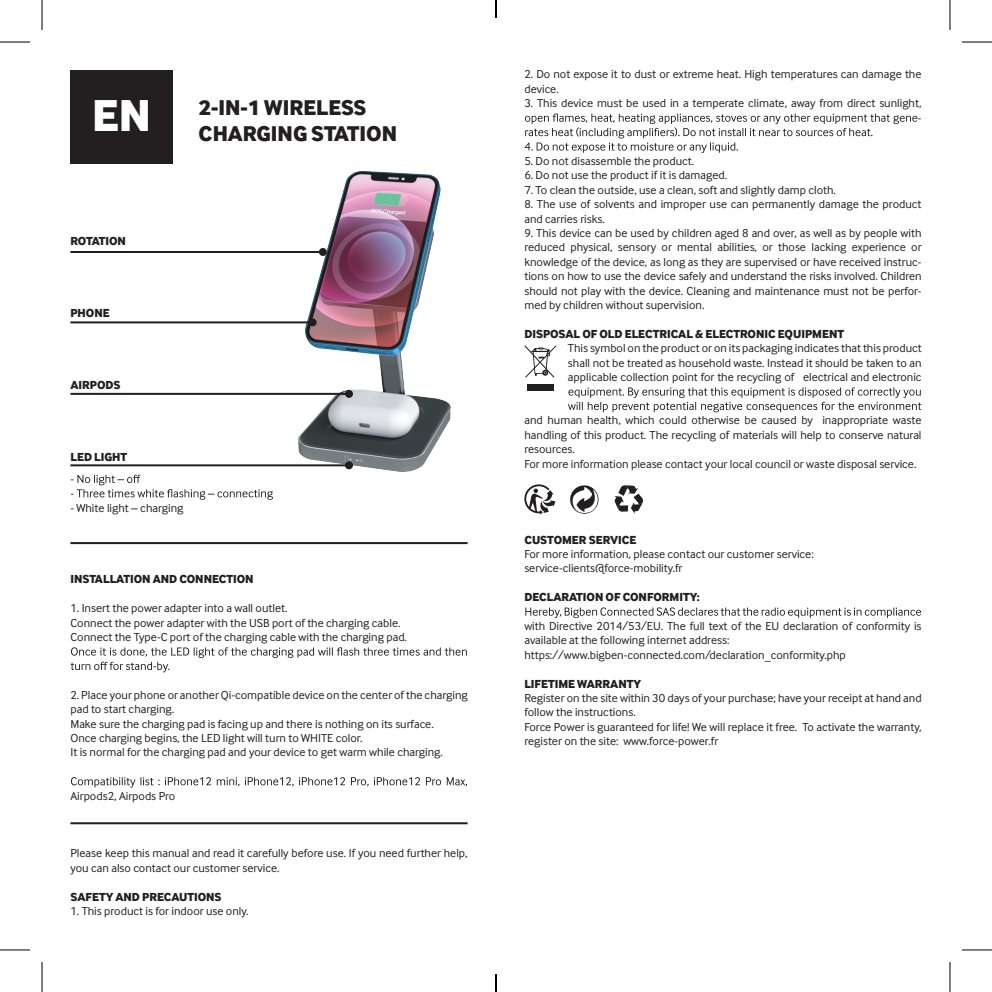
<style>
.page{position:relative;width:992px;height:992px;background:#fff}
.page>*{position:absolute;margin:0;border:0;box-sizing:border-box;transform-origin:0 0}
.t1{font:800 22px/26.4px "Inter Face";color:#231f20}
.t2{font:12px/14.4px "Inter Face";color:#231f20}
.t3{font:800 12px "Inter Face";color:#231f20}
</style>
<div class="page">
<svg style="left:71px;top:647px;width:395px;height:25px"></svg>
<svg style="left:71px;top:777px;width:396px;height:10px"></svg>
<div style="left:527px;top:384px;width:26px;height:6px;background:#231f20"></div>
<svg style="left:524px;top:345px;width:32px;height:32px"></svg>
<div style="left:70px;top:70px;width:103px;height:94px;background:#231f20"></div>
<svg style="left:71px;top:474px;width:202px;height:25px"></svg>
<img style="left:276px;top:171px;width:175px;height:301px">
<hr style="left:70px;top:251px;width:253px;height:2px;background:#231f20">
<div style="left:319px;top:248px;width:8px;height:8px;background:#231f20;border-radius:50%"></div>
<hr style="left:70px;top:321px;width:242px;height:2px;background:#231f20">
<div style="left:308px;top:318px;width:8px;height:8px;background:#231f20;border-radius:50%"></div>
<hr style="left:70px;top:393px;width:279px;height:2px;background:#231f20">
<div style="left:345px;top:390px;width:8px;height:8px;background:#231f20;border-radius:50%"></div>
<hr style="left:70px;top:464px;width:279px;height:2px;background:#231f20">
<div style="left:345px;top:461px;width:8px;height:8px;background:#231f20;border-radius:50%"></div>
<svg style="left:524px;top:113px;width:393px;height:40px"></svg>
<svg style="left:568px;top:387px;width:353px;height:25px"></svg>
<svg style="left:570px;top:485px;width:29px;height:29px"></svg>
<svg style="left:614px;top:485px;width:30px;height:28px"></svg>
<svg style="left:524px;top:484px;width:31px;height:30px"></svg>
<svg style="left:525px;top:607px;width:395px;height:10px"></svg>
<hr style="left:70px;top:822px;width:397px;height:2px;background:#231f20">
<hr style="left:70px;top:542px;width:397px;height:2px;background:#231f20">
<hr style="left:0;top:42px;width:30px;height:1px;background:#000">
<hr style="left:961px;top:42px;width:30px;height:1px;background:#000">
<hr style="left:0;top:949px;width:30px;height:1px;background:#000">
<hr style="left:961px;top:949px;width:30px;height:1px;background:#000">
<hr style="left:42px;top:0;width:1px;height:30px;background:#000">
<hr style="left:42px;top:961px;width:1px;height:30px;background:#000">
<hr style="left:949px;top:0;width:1px;height:30px;background:#000">
<hr style="left:949px;top:961px;width:1px;height:30px;background:#000">
<svg style="left:495px;top:0;width:1px;height:18px"></svg>
<svg style="left:495px;top:974px;width:1px;height:17px"></svg>
<h1 class="t1" style="left:92px;top:94px;width:306px;text-indent:106px">2-IN-1 WIRELESS<br><sup>EN</sup> CHARGING STATION</h1>
<p class="t3" style="left:70px;top:233px;width:57px">ROTATION</p>
<p class="t3" style="left:70px;top:305px;width:41px">PHONE</p>
<p class="t3" style="left:70px;top:377px;width:52px">AIRPODS</p>
<p class="t3" style="left:70px;top:449px;width:58px">LED LIGHT</p>
<p class="t2" style="left:70px;top:471px;width:5px">-</p>
<p class="t2" style="left:70px;top:500px;width:114px">- White light – charging</p>
<p class="t3" style="left:70px;top:572px;width:185px">INSTALLATION AND CONNECTION</p>
<p class="t2" style="left:70px;top:600px;width:338px">1. Insert the power adapter into a wall outlet.<br>Connect the power adapter with the USB port of the charging cable.<br>Connect the Type-C port of the charging cable with the charging pad.</p>
<p class="t2" style="left:70px;top:687px;width:399px">2. Place your phone or another Qi-compatible device on the center of the charging pad to start charging.<br>Make sure the charging pad is facing up and there is nothing on its surface.<br>Once charging begins, the LED light will turn to WHITE color.<br>It is normal for the charging pad and your device to get warm while charging.</p>
<p class="t2" style="left:70px;top:788px;width:106px">Airpods2, Airpods Pro</p>
<p class="t2" style="left:70px;top:845px;width:398px">Please keep this manual and read it carefully before use. If you need further help, you can also contact our customer service.</p>
<p class="t3" style="left:70px;top:888px;width:153px">SAFETY AND PRECAUTIONS</p>
<p class="t2" style="left:70px;top:903px;width:180px">1. This product is for indoor use only.</p>
<p class="t2" style="left:524px;top:67px;width:398px">2. Do not expose it to dust or extreme heat. High temperatures can damage the device.</p>
<p class="t2" style="left:524px;top:96px;width:398px;text-align:right">3. This device must be used in a temperate climate, away from direct sunlight, -</p>
<p class="t2" style="left:524px;top:153px;width:171px">5. Do not disassemble the product.</p>
<p class="t2" style="left:524px;top:168px;width:204px">6. Do not use the product if it is damaged.</p>
<p class="t2" style="left:524px;top:182px;width:313px">7. To clean the outside, use a clean, soft and slightly damp cloth.</p>
<p class="t2" style="left:524px;top:197px;width:398px">8. The use of solvents and improper use can permanently damage the product and carries risks.</p>
<p class="t2" style="left:524px;top:225px;width:398px;text-align:justify">9. This device can be used by children aged 8 and over, as well as by people with reduced physical, sensory or mental abilities, or those lacking experience or knowledge of the device, as long as they are supervised or have received instruc&shy;tions on how to use the device safely and understand the risks involved. Children should not play with the device. Cleaning and maintenance must not be perfor&shy;med by children without supervision.</p>
<p class="t3" style="left:524px;top:326px;width:321px">DISPOSAL OF OLD ELECTRICAL &amp; ELECTRONIC EQUIPMENT</p>
<p class="t2" style="left:567px;top:341px;width:355px;text-align:justify">This symbol on the product or on its packaging indicates that this product shall not be treated as household waste. Instead it should be taken to an applicable collection point for the recycling of electrical and electronic</p>
<p class="t2" style="left:524px;top:413px;width:398px">and human health, which could otherwise be caused by inappropriate waste handling of this product. The recycling of materials will help to conserve natural resources.<br>For more information please contact your local council or waste disposal service.</p>
<p class="t3" style="left:524px;top:532px;width:114px">CUSTOMER SERVICE</p>
<p class="t2" style="left:524px;top:546px;width:291px">For more information, please contact our customer service: service-clients@force-mobility.fr</p>
<p class="t3" style="left:524px;top:589px;width:177px">DECLARATION OF CONFORMITY:</p>
<p class="t2" style="left:524px;top:618px;width:398px">with Directive 2014/53/EU. The full text of the EU declaration of conformity is available at the following internet address: https://www.bigben-connected.com/declaration_conformity.php</p>
<p class="t3" style="left:524px;top:676px;width:118px">LIFETIME WARRANTY</p>
<p class="t2" style="left:524px;top:690px;width:399px">Register on the site within 30 days of your purchase; have your receipt at hand and follow the instructions.<br>Force Power is guaranteed for life! We will replace it free. To activate the warranty, register on the site: www.force-power.fr</p>
</div>
